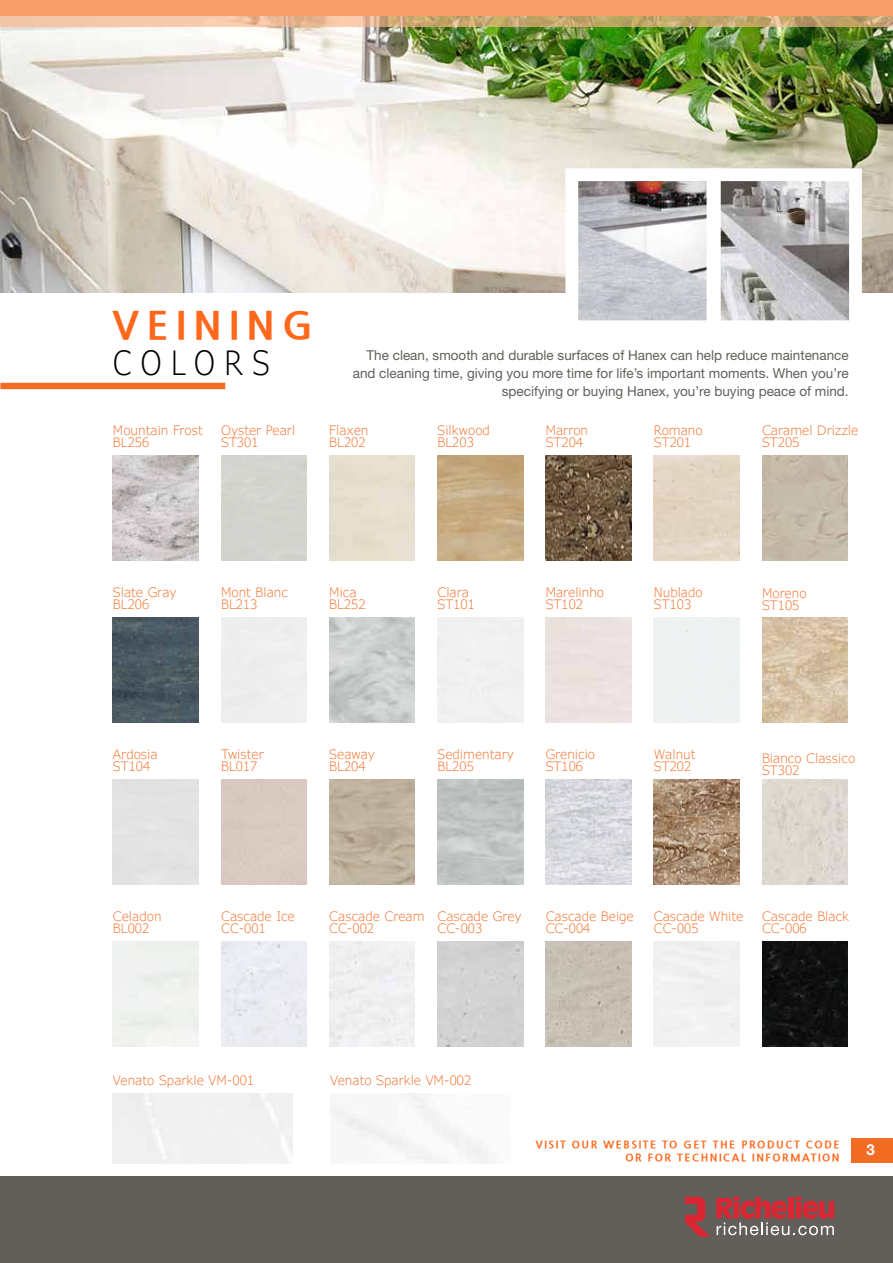
<style>
.page{position:relative;width:893px;height:1263px;background:#fff}
.page>*{position:absolute;margin:0;border:0;box-sizing:border-box;transform-origin:0 0}
.t1{font:800 38.7px "Nanum Gothic";letter-spacing:.2em;color:#ff671b}
.t2{font:300 condensed 33.3px "Verdana Pro";letter-spacing:.28em;color:#000}
.t3{font:700 15.15px "Helvetica Neue LT Std";color:#fff}
.t4{font:13.65px/18px "Helvetica Neue LT Std";color:#625f5a;text-align:right}
.t5{font:300 12.9px/12px "Verdana Pro";color:#f36c24}
.t6{font:800 10.5px/13.5px "Nanum Gothic";letter-spacing:.15em;color:#ff671b;text-align:right}
</style>
<div class="page">
<img style="left:0;top:26px;width:893px;height:267px">
<div style="left:0;top:383px;width:225px;height:6px;background:#f36c24"></div>
<div style="left:0;top:1177px;width:893px;height:86px;background:#625f5a"></div>
<svg style="left:685px;top:1196px;width:149px;height:41px"></svg>
<svg style="left:0;top:0;width:893px;height:26px;fill:#f89e69"></svg>
<img style="left:722px;top:182px;width:126px;height:137px">
<div style="left:708px;top:168px;width:154px;height:165px;border:13px solid #fff"></div>
<img style="left:579px;top:182px;width:126px;height:137px">
<div style="left:565px;top:168px;width:154px;height:165px;border:13px solid #fff"></div>
<div style="left:851px;top:1138px;width:42px;height:25px;background:#f36c24"></div>
<img style="left:113px;top:618px;width:85px;height:105px">
<img style="left:329px;top:618px;width:86px;height:105px">
<img style="left:762px;top:618px;width:86px;height:105px">
<img style="left:329px;top:780px;width:86px;height:105px">
<img style="left:546px;top:780px;width:85px;height:105px">
<img style="left:654px;top:780px;width:85px;height:105px">
<img style="left:762px;top:780px;width:86px;height:105px">
<div style="left:221px;top:942px;width:86px;height:105px;background:#eaecf1"></div>
<div style="left:437px;top:942px;width:86px;height:105px;background:#d2d2d2"></div>
<img style="left:546px;top:942px;width:85px;height:105px">
<img style="left:762px;top:942px;width:86px;height:105px">
<img style="left:113px;top:456px;width:85px;height:105px">
<img style="left:437px;top:456px;width:86px;height:105px">
<img style="left:546px;top:456px;width:85px;height:105px">
<img style="left:762px;top:456px;width:86px;height:105px">
<h1 class="t1" style="left:113px;top:305px;width:202px">VEINING</h1>
<h2 class="t2" style="left:113px;top:342px;width:158px">COLORS</h2>
<p class="t4" style="left:353px;top:345px;width:497px">The clean, smooth and durable surfaces of Hanex can help reduce maintenance and cleaning time, giving you more time for life’s important moments. When you’re specifying or buying Hanex, you’re buying peace of mind.</p>
<p class="t5" style="left:113px;top:424px;width:91px">Mountain Frost<br>BL256</p>
<p class="t5" style="left:221px;top:424px;width:76px">Oyster Pearl<br>ST301</p>
<p class="t5" style="left:329px;top:424px;width:41px">Flaxen<br>BL202</p>
<p class="t5" style="left:437px;top:424px;width:54px">Silkwood<br>BL203</p>
<p class="t5" style="left:546px;top:424px;width:44px">Marron<br>ST204</p>
<p class="t5" style="left:654px;top:424px;width:50px">Romano<br>ST201</p>
<p class="t5" style="left:762px;top:424px;width:98px">Caramel Drizzle<br>ST205</p>
<p class="t5" style="left:113px;top:586px;width:65px">Slate Gray<br>BL206</p>
<p class="t5" style="left:221px;top:586px;width:68px">Mont Blanc<br>BL213</p>
<p class="t5" style="left:329px;top:586px;width:38px">Mica<br>BL252</p>
<p class="t5" style="left:437px;top:586px;width:39px">Clara<br>ST101</p>
<p class="t5" style="left:546px;top:586px;width:60px">Marelinho<br>ST102</p>
<p class="t5" style="left:654px;top:586px;width:50px">Nublado<br>ST103</p>
<p class="t5" style="left:762px;top:587px;width:46px">Moreno<br>ST105</p>
<p class="t5" style="left:113px;top:748px;width:46px">Ardosia<br>ST104</p>
<p class="t5" style="left:762px;top:753px;width:95px">Bianco Classico<br>ST302</p>
<p class="t5" style="left:221px;top:748px;width:44px">Twister<br>BL017</p>
<p class="t5" style="left:329px;top:748px;width:47px">Seaway<br>BL204</p>
<p class="t5" style="left:437px;top:748px;width:78px">Sedimentary<br>BL205</p>
<p class="t5" style="left:546px;top:748px;width:51px">Grenicio<br>ST106</p>
<p class="t5" style="left:654px;top:748px;width:43px">Walnut<br>ST202</p>
<p class="t5" style="left:113px;top:910px;width:50px">Celadon<br>BL002</p>
<p class="t5" style="left:221px;top:910px;width:75px">Cascade Ice<br>CC-001</p>
<p class="t5" style="left:329px;top:910px;width:97px">Cascade Cream<br>CC-002</p>
<p class="t5" style="left:437px;top:910px;width:86px">Cascade Grey<br>CC-003</p>
<p class="t5" style="left:546px;top:910px;width:90px">Cascade Beige<br>CC-004</p>
<p class="t5" style="left:654px;top:910px;width:91px">Cascade White<br>CC-005</p>
<p class="t5" style="left:762px;top:910px;width:89px">Cascade Black<br>CC-006</p>
<p class="t5" style="left:113px;top:1074px;width:143px">Venato Sparkle VM-001</p>
<p class="t5" style="left:330px;top:1074px;width:143px">Venato Sparkle VM-002</p>
<p class="t6" style="left:536px;top:1138px;width:305px">VISIT OUR WEBSITE TO GET THE PRODUCT CODE<br>OR FOR TECHNICAL INFORMATION</p>
<p class="t3" style="left:867px;top:1140px;width:10px">3</p>
</div>
